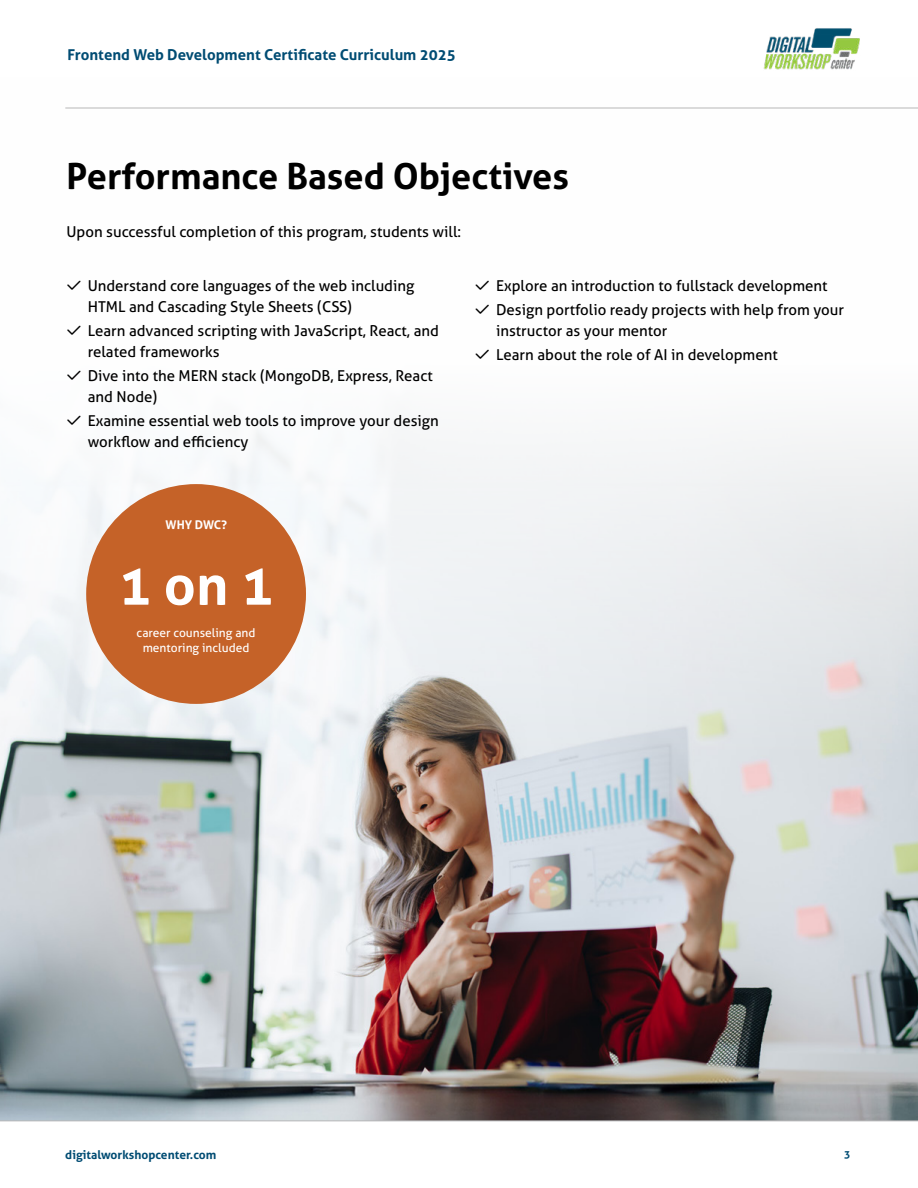
<style>
.page{position:relative;width:918px;height:1188px;background:#fff}
.page>*{position:absolute;margin:0;border:0;box-sizing:border-box;transform-origin:0 0}
.t1{font:700 55.35px "Aller";color:#fff}
.t2{font:700 36px "Aller";color:#000}
.t3{font:15px/21px "Aller";color:#000}
.t4{font:700 15px "Aller";color:#014c73}
.t5{font:12px/15px "Aller";color:#fff;text-align:center}
.t6{font:700 12px "Aller";color:#014c73}
.t7{font:700 12px "Aller";letter-spacing:-.01em;color:#fff}
.t8{font:700 10.5px "Aller";color:#014c73}
</style>
<div class="page">
<img style="left:0;top:107px;width:918px;height:1013px">
<img style="left:763px;top:28px;width:97px;height:42px">
<hr style="left:0;top:1120px;width:918px;height:1px;background:#b7b7b8">
<hr style="left:65px;top:108px;width:853px;height:1px;background:#b7b7b8">
<div style="left:86px;top:484px;width:220px;height:220px;background:#c56228;border-radius:50%"></div>
<p class="t4" style="left:68px;top:45px;width:390px">Frontend Web Development Certificate Curriculum 2025</p>
<h2 class="t2" style="left:66px;top:159px;width:504px">Performance Based Objectives</h2>
<p class="t3" style="left:66px;top:222px;width:396px">Upon successful completion of this program, students will:</p>
<p class="t3" style="left:88px;top:276px;width:328px;text-indent:-20px">✓ Understand core languages of the web including<br>HTML and Cascading Style Sheets (CSS)</p>
<p class="t3" style="left:88px;top:322px;width:353px;text-indent:-20px">✓ Learn advanced scripting with JavaScript, React, and related frameworks</p>
<p class="t3" style="left:88px;top:367px;width:347px;text-indent:-20px">✓ Dive into the MERN stack (MongoDB, Express, React and Node)</p>
<p class="t3" style="left:88px;top:412px;width:353px;text-indent:-20px">✓ Examine essential web tools to improve your design workflow and efficiency</p>
<p class="t3" style="left:476px;top:276px;width:353px">✓ Explore an introduction to fullstack development</p>
<p class="t3" style="left:496px;top:301px;width:349px;text-indent:-20px">✓ Design portfolio ready projects with help from your instructor as your mentor</p>
<p class="t3" style="left:476px;top:346px;width:303px">✓ Learn about the role of AI in development</p>
<p class="t7" style="left:166px;top:519px;width:63px">WHY DWC?</p>
<h1 class="t1" style="left:118px;top:559px;width:157px">1 on 1</h1>
<p class="t5" style="left:137px;top:627px;width:120px">career counseling and mentoring included</p>
<p class="t6" style="left:65px;top:1149px;width:153px">digitalworkshopcenter.com</p>
<p class="t8" style="left:844px;top:1150px;width:8px">3</p>
</div>
